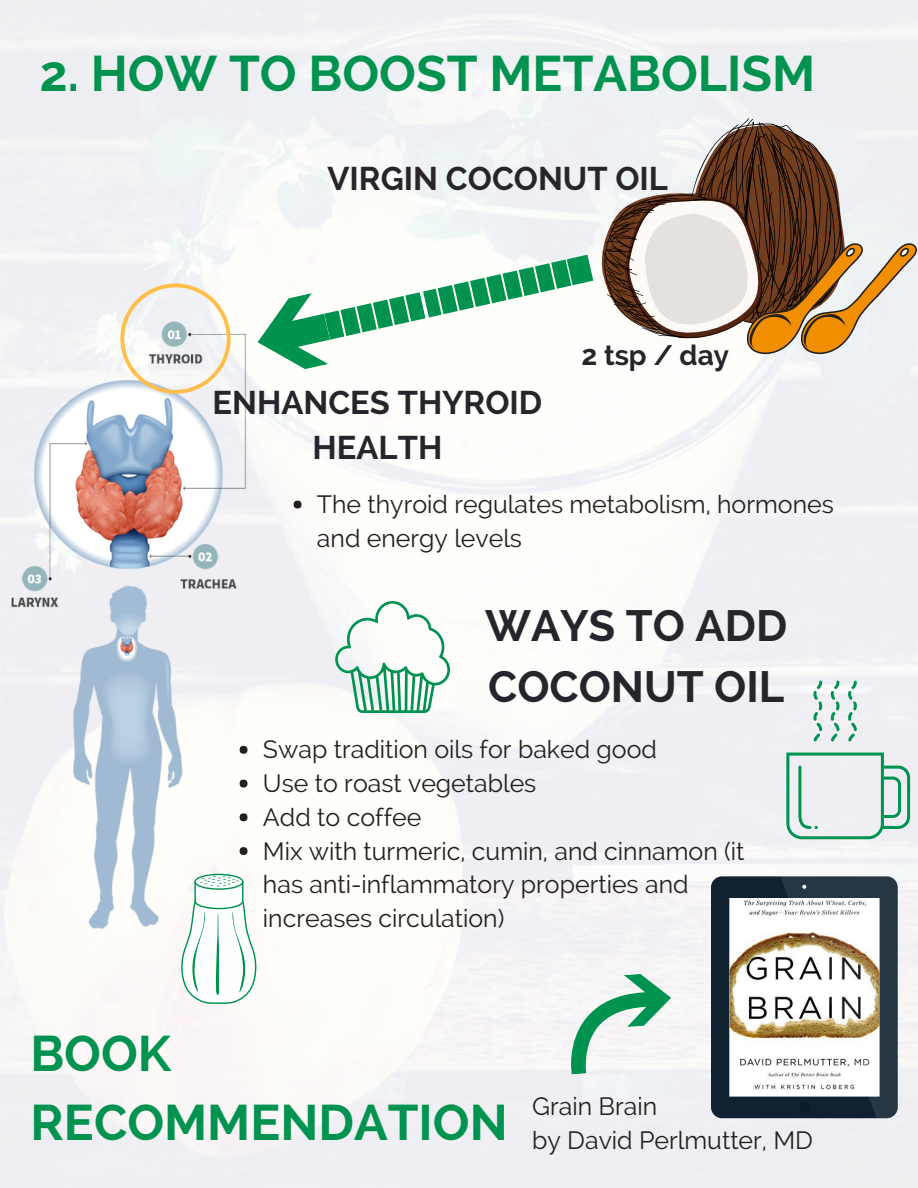
<style>
.page{position:relative;width:918px;height:1188px;background:#f2f2f5}
.page>*{position:absolute;margin:0;border:0;box-sizing:border-box;transform-origin:0 0}
.t1{font:700 49.8px/68.7px "Raleway";color:#00934f}
.t2{font:700 43.65px/60.8px "Raleway";color:#28242c}
.t3{font:700 32.7px/45px "Raleway";color:#28242c;text-align:center}
.t4{font:700 28.05px "Raleway";color:#28242c}
.t5{font:24.9px/33.8px "Raleway";color:#231f1f}
</style>
<div class="page">
<svg style="left:602px;top:118px;width:315px;height:236px"></svg>
<img style="left:11px;top:299px;width:298px;height:645px">
<svg style="left:250px;top:255px;width:343px;height:123px"></svg>
<svg style="left:120px;top:284px;width:111px;height:110px"></svg>
<div style="left:240px;top:746px;width:7px;height:8px;background:#231f1f;border-radius:50%"></div>
<div style="left:240px;top:780px;width:7px;height:8px;background:#231f1f;border-radius:50%"></div>
<div style="left:240px;top:813px;width:7px;height:8px;background:#231f1f;border-radius:50%"></div>
<div style="left:240px;top:847px;width:7px;height:8px;background:#231f1f;border-radius:50%"></div>
<svg style="left:335px;top:601px;width:115px;height:112px"></svg>
<svg style="left:813px;top:681px;width:9px;height:60px"></svg>
<svg style="left:831px;top:681px;width:9px;height:60px"></svg>
<svg style="left:848px;top:681px;width:9px;height:60px"></svg>
<svg style="left:786px;top:753px;width:124px;height:86px"></svg>
<svg style="left:181px;top:874px;width:76px;height:130px"></svg>
<div style="left:711px;top:876px;width:187px;height:242px;background:#10212f;border-radius:11px"></div>
<img style="left:729px;top:898px;width:51px;height:199px">
<svg style="left:780px;top:876px;width:118px;height:242px"></svg>
<svg style="left:571px;top:974px;width:101px;height:100px"></svg>
<h1 class="t1" style="left:39px;top:39px;width:777px">2. HOW TO BOOST METABOLISM</h1>
<h3 class="t3" style="left:327px;top:156px;width:342px">VIRGIN COCONUT OIL</h3>
<h3 class="t3" style="left:212px;top:380px;width:332px">ENHANCES THYROID<br>HEALTH</h3>
<p class="t4" style="left:581px;top:338px;width:149px">2 tsp / day</p>
<p class="t5" style="left:317px;top:487px;width:518px">The thyroid regulates metabolism, hormones and energy levels</p>
<h2 class="t2" style="left:485px;top:595px;width:304px">WAYS TO ADD<br>COCONUT OIL</h2>
<p class="t5" style="left:263px;top:733px;width:483px">Swap tradition oils for baked good<br>Use to roast vegetables<br>Add to coffee<br>Mix with turmeric, cumin, and cinnamon (it has anti-inflammatory properties and increases circulation)</p>
<h1 class="t1" style="left:30px;top:1019px;width:479px">BOOK<br>RECOMMENDATION</h1>
<p class="t5" style="left:532px;top:1089px;width:283px">Grain Brain<br>by David Perlmutter, MD</p>
</div>
